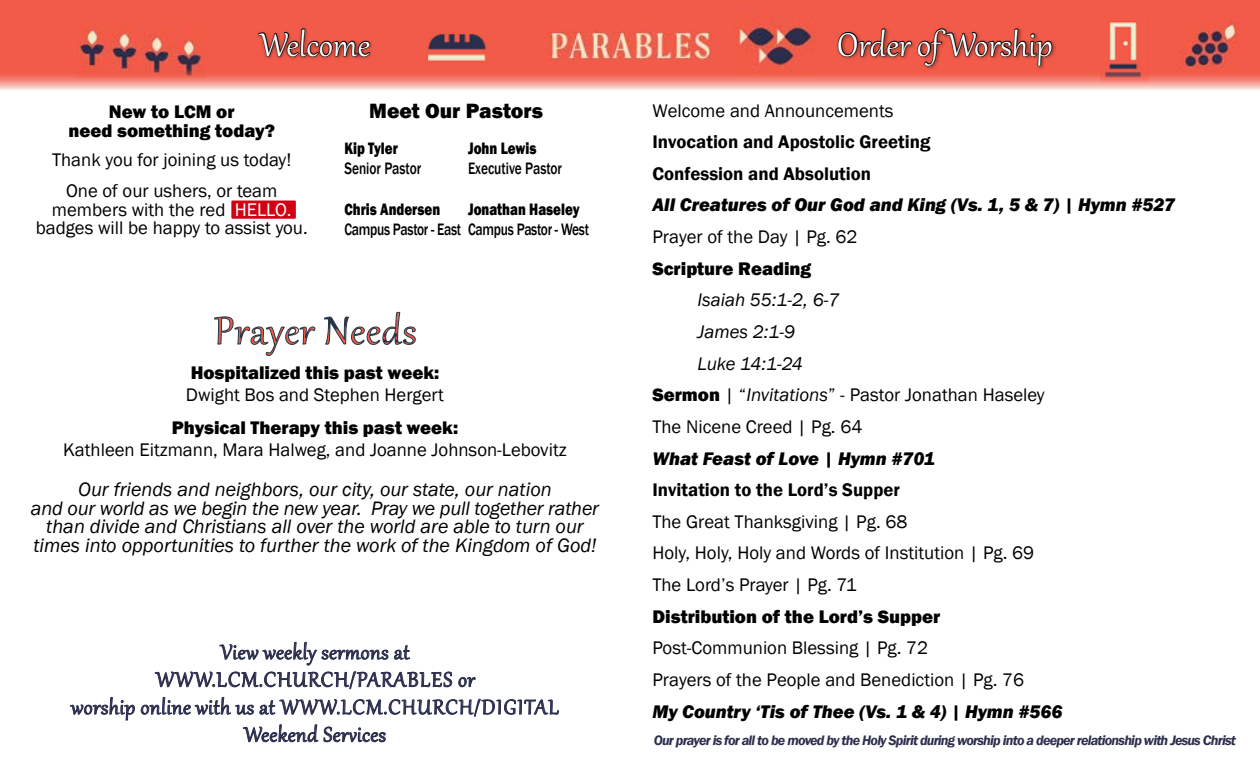
<style>
.page{position:relative;width:1260px;height:765px;background:#fff}
.page>*{position:absolute;margin:0;border:0;box-sizing:border-box;transform-origin:0 0}
.t1{font:40px "Gabriola";color:#fff}
.t2{font:25px/27.5px "Gabriola";letter-spacing:.02em;color:#2b2e4d;text-align:center}
.t3{font:800 21.25px "Franklin Gothic";color:#000}
.t4{font:italic 20px/18.8px "Franklin Gothic";color:#000;text-align:center}
.t5{font:18.75px/31.6px "Franklin Gothic";color:#000}
.t6{font:800 18.75px/18.8px "Franklin Gothic";color:#000;text-align:center}
.t7{font:italic 800 18.75px "Franklin Gothic";color:#000}
.t8{font:600 18.75px/31.6px "Franklin Gothic";color:#000}
.t9{font:italic 18.75px "Franklin Gothic";color:#000}
.t10{font:800 17px "Franklin Gothic";color:#000;scale:.79 1}
.t11{font:500 17px "Franklin Gothic";letter-spacing:-.02em;color:#000;scale:.79 1}
.t12{font:500 17px "Franklin Gothic";color:#000;scale:.79 1}
.t13{font:italic 600 14.12px "Franklin Gothic";letter-spacing:-.055em;color:#2b2e4d}
.s1{color:#fff}
.s2{font-weight:800}
.s3{font-style:italic}
</style>
<div class="page">
<div style="left:231px;top:201px;width:65px;height:18px;background:#d10013"></div>
<img style="left:0;top:0;width:1260px;height:90px">
<svg style="left:837px;top:5px;width:216px;height:65px;background:#c94b3d"></svg>
<div style="left:256px;top:26px;width:117px;height:34px;background:#f25b4a"></div>
<svg style="left:257px;top:28px;width:114px;height:42px"></svg>
<svg style="left:70px;top:697px;width:65px;height:24px"></svg>
<svg style="left:141px;top:641px;width:418px;height:102px"></svg>
<img style="left:76px;top:24px;width:129px;height:55px">
<img style="left:425px;top:30px;width:64px;height:35px">
<img style="left:1180px;top:20px;width:57px;height:50px">
<img style="left:734px;top:12px;width:80px;height:62px">
<img style="left:1101px;top:13px;width:47px;height:69px">
<img style="left:549px;top:30px;width:162px;height:30px">
<svg style="left:214px;top:312px;width:202px;height:44px"></svg>
<h1 class="t1" style="left:260px;top:18px;width:112px">Welcome</h1>
<p class="t6" style="left:68px;top:102px;width:208px">New to LCM or<br>need something today?</p>
<p class="t5" style="left:52px;top:144px;width:241px;line-height:31.2px;text-align:center">Thank you for joining us today!<br>One of our ushers, or team</p>
<p class="t5" style="left:36px;top:200px;width:274px;line-height:18.8px;text-align:center">members with the red <span class="s1">HELLO. </span>badges will be happy to assist you.</p>
<p class="t3" style="left:369px;top:97px;width:175px">Meet Our Pastors</p>
<p class="t10" style="left:344px;top:138px;width:69px">Kip Tyler</p>
<p class="t12" style="left:344px;top:158px;width:99px">Senior Pastor</p>
<p class="t10" style="left:468px;top:138px;width:88px">John Lewis</p>
<p class="t12" style="left:468px;top:158px;width:120px">Executive Pastor</p>
<p class="t10" style="left:344px;top:198px;width:123px">Chris Andersen</p>
<p class="t11" style="left:344px;top:219px;width:311px">Campus Pastor - East Campus Pastor - West</p>
<p class="t10" style="left:468px;top:198px;width:143px">Jonathan Haseley</p>
<p class="t6" style="left:191px;top:363px;width:250px">Hospitalized this past week:</p>
<p class="t5" style="left:186px;top:379px;width:260px">Dwight Bos and Stephen Hergert</p>
<p class="t6" style="left:172px;top:418px;width:288px">Physical Therapy this past week:</p>
<p class="t5" style="left:63px;top:434px;width:505px">Kathleen Eitzmann, Mara Halweg, and Joanne Johnson-Lebovitz</p>
<p class="t4" style="left:31px;top:480px;width:570px">Our friends and neighbors, our city, our state, our nation<br>and our world as we begin the new year. Pray we pull together rather than divide and Christians all over the world are able to turn our times into opportunities to further the work of the Kingdom of God!</p>
<h2 class="t2" style="left:71px;top:637px;width:489px">View weekly sermons at<br>WWW.LCM.CHURCH/Parables or<br>worship online with us at WWW.LCM.CHURCH/DIGITAL<br>Weekend Services</h2>
<h1 class="t1" style="left:837px;top:18px;width:217px">Order of Worship</h1>
<p class="t5" style="left:652px;top:95px;width:243px">Welcome and Announcements</p>
<p class="t8" style="left:652px;top:126px;width:279px">Invocation and Apostolic Greeting<br>Confession and Absolution</p>
<p class="t7" style="left:652px;top:193px;width:524px">All Creatures of Our God and King (Vs. 1, 5 &amp; 7) | Hymn #527</p>
<p class="t5" style="left:652px;top:221px;width:207px">Prayer of the Day | Pg. 62</p>
<p class="t6" style="left:652px;top:259px;width:160px">Scripture Reading</p>
<p class="t9" style="left:697px;top:288px;width:143px">Isaiah 55:1-2, 6-7</p>
<p class="t9" style="left:697px;top:320px;width:99px">James 2:1-9</p>
<p class="t9" style="left:697px;top:352px;width:107px">Luke 14:1-24</p>
<p class="t5" style="left:652px;top:380px;width:394px"><span class="s2">Sermon</span> | “<span class="s3">Invitations</span>” - Pastor Jonathan Haseley</p>
<p class="t5" style="left:652px;top:411px;width:211px">The Nicene Creed | Pg. 64</p>
<p class="t7" style="left:652px;top:446px;width:284px">What Feast of Love | Hymn #701</p>
<p class="t8" style="left:652px;top:474px;width:249px">Invitation to the Lord’s Supper</p>
<p class="t5" style="left:652px;top:506px;width:383px">The Great Thanksgiving | Pg. 68<br>Holy, Holy, Holy and Words of Institution | Pg. 69<br>The Lord’s Prayer | Pg. 71</p>
<p class="t6" style="left:652px;top:607px;width:289px">Distribution of the Lord’s Supper</p>
<p class="t5" style="left:652px;top:633px;width:373px">Post-Communion Blessing | Pg. 72<br>Prayers of the People and Benediction | Pg. 76</p>
<p class="t7" style="left:652px;top:699px;width:412px">My Country ‘Tis of Thee (Vs. 1 &amp; 4) | Hymn #566</p>
<p class="t13" style="left:654px;top:731px;width:584px">Our prayer is for all to be moved by the Holy Spirit during worship into a deeper relationship with Jesus Christ</p>
</div>
